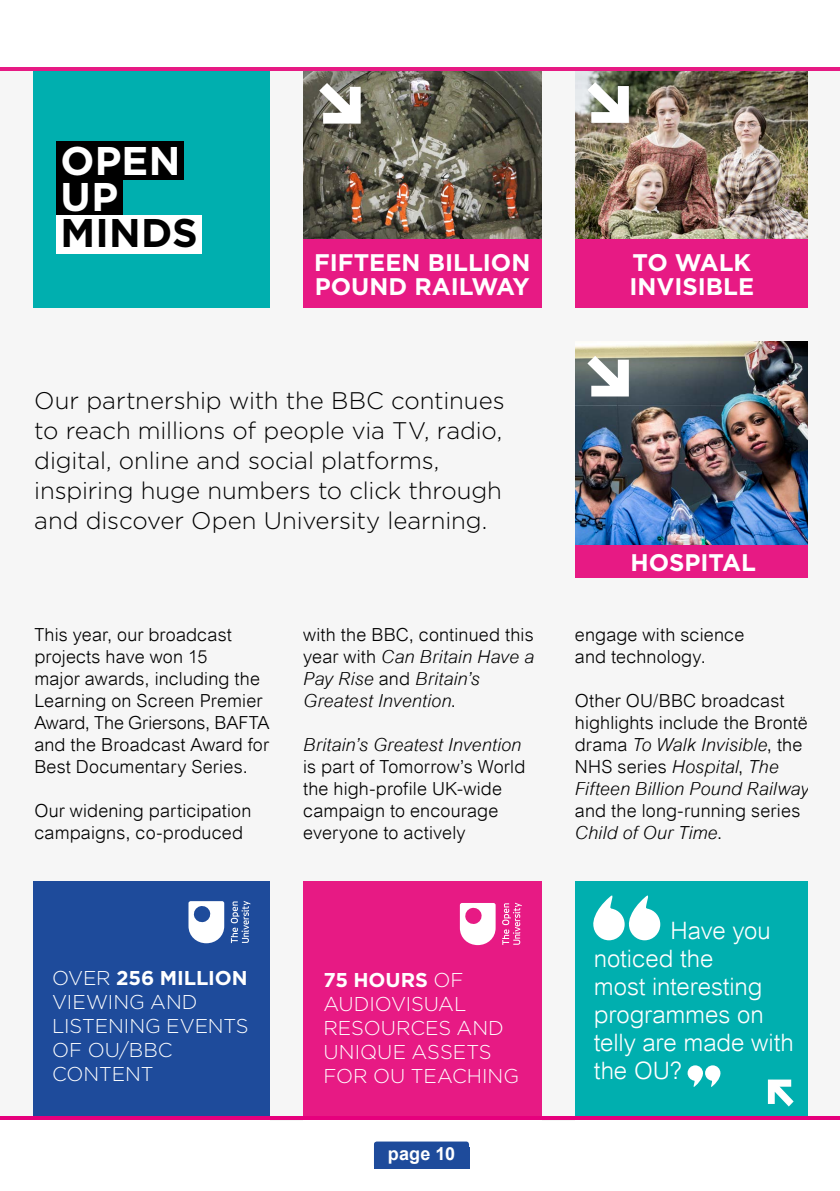
<style>
.page{position:relative;width:840px;height:1191px;background:#fff}
.page>*{position:absolute;margin:0;border:0;box-sizing:border-box;transform-origin:0 0}
.t1{font:700 40px/36px "Gotham";letter-spacing:.005em;color:#fff}
.t2{font:700 40px "Gotham";letter-spacing:.005em;color:#000}
.t3{font:300 24px/30px "Gotham";letter-spacing:-.005em;color:#000}
.t4{font:300 24px/28px "Arial";letter-spacing:-.005em;color:#fff}
.t5{font:700 24px/24px "Gotham";color:#fff}
.t6{font:300 20px/24px "Gotham";letter-spacing:-.005em;color:#fff}
.t7{font:300 18px/22px "Arial";letter-spacing:.01em;color:#000}
.t8{font:italic 300 18px/22px "Arial";letter-spacing:.005em;color:#000}
.t9{font:700 18px "Arial";letter-spacing:.01em;color:#fff}
.s1{font-style:normal}
.s2{font-weight:700}
.s3{font-style:italic}
</style>
<div class="page">
<div style="left:0;top:68px;width:839px;height:1049px;background:#f6f6f6"></div>
<img style="left:303px;top:71px;width:239px;height:168px">
<div style="left:567px;top:876px;width:255px;height:265px;background:#00afaf"></div>
<div style="left:299px;top:875px;width:255px;height:265px;background:#e71a84"></div>
<div style="left:32px;top:874px;width:255px;height:244px;background:#1e4b9b"></div>
<div style="left:0;top:1118px;width:839px;height:73px;background:#fff"></div>
<div style="left:374px;top:1141px;width:95px;height:27px;background:#1e4b9b;border-radius:3px"></div>
<div style="left:374px;top:1147px;width:95px;height:21px;background:#1e4b9b"></div>
<div style="left:0;top:848px;width:839px;height:32px;background:#f6f6f6"></div>
<div style="left:33px;top:71px;width:242px;height:239px;background:#00afaf"></div>
<div style="left:56px;top:142px;width:127px;height:38px;background:#000"></div>
<div style="left:56px;top:180px;width:67px;height:35px;background:#000"></div>
<div style="left:56px;top:215px;width:145px;height:38px;background:#fff"></div>
<svg style="left:231px;top:901px;width:19px;height:42px"></svg>
<svg style="left:188px;top:901px;width:36px;height:42px"></svg>
<svg style="left:502px;top:902px;width:19px;height:43px"></svg>
<svg style="left:459px;top:903px;width:36px;height:42px"></svg>
<svg style="left:593px;top:895px;width:67px;height:45px"></svg>
<svg style="left:687px;top:1065px;width:33px;height:22px"></svg>
<svg style="left:767px;top:1079px;width:26px;height:27px"></svg>
<img style="left:575px;top:71px;width:233px;height:168px">
<img style="left:575px;top:341px;width:233px;height:204px">
<div style="left:302px;top:239px;width:240px;height:69px;background:#e71a84"></div>
<div style="left:571px;top:239px;width:240px;height:70px;background:#e71a84"></div>
<div style="left:574px;top:545px;width:237px;height:33px;background:#e71a84"></div>
<div style="left:270px;top:69px;width:33px;height:1051px;background:#f6f6f6"></div>
<div style="left:542px;top:69px;width:32px;height:1051px;background:#f6f6f6"></div>
<div style="left:808px;top:71px;width:31px;height:1049px;background:#f6f6f6"></div>
<svg style="left:319px;top:83px;width:41px;height:41px"></svg>
<svg style="left:587px;top:82px;width:41px;height:41px"></svg>
<svg style="left:587px;top:356px;width:41px;height:40px"></svg>
<hr style="left:0;top:68px;width:839px;height:3px;background:#e71a84">
<hr style="left:0;top:1116px;width:839px;height:4px;background:#e6007d">
<div style="left:0;top:308px;width:839px;height:33px;background:#f6f6f6"></div>
<h1 class="t1" style="left:61px;top:143px;width:121px">OPEN<br>UP</h1>
<h1 class="t2" style="left:61px;top:206px;width:138px">MINDS</h1>
<h2 class="t5" style="left:314px;top:250px;width:217px">FIFTEEN BILLION<br>POUND RAILWAY</h2>
<h2 class="t5" style="left:629px;top:251px;width:126px">TO WALK<br>INVISIBLE</h2>
<h2 class="t3" style="left:34px;top:385px;width:471px">Our partnership with the BBC continues to reach millions of people via TV, radio, digital, online and social platforms, inspiring huge numbers to click through and discover Open University learning.</h2>
<p class="t7" style="left:34px;top:624px;width:236px">This year, our broadcast projects have won 15<br>major awards, including the<br>Learning on Screen Premier<br>Award, The Griersons, BAFTA and the Broadcast Award for<br>Best Documentary Series.</p>
<p class="t7" style="left:34px;top:800px;width:218px">Our widening participation campaigns, co-produced</p>
<p class="t8" style="left:303px;top:624px;width:232px"><span class="s1">with the BBC, continued this year with</span> Can Britain Have a<br>Pay Rise <span class="s1">and</span> Britain’s<br>Greatest Invention<span class="s1">.</span></p>
<p class="t8" style="left:303px;top:734px;width:220px">Britain’s Greatest Invention</p>
<p class="t7" style="left:303px;top:756px;width:224px">is part of Tomorrow’s World the high-profile UK-wide campaign to encourage everyone to actively</p>
<p class="t6" style="left:52px;top:965px;width:198px">OVER <span class="s2">256 MILLION<br></span>VIEWING AND<br>LISTENING EVENTS<br>OF OU/BBC<br>CONTENT</p>
<p class="t6" style="left:323px;top:967px;width:197px"><span class="s2">75 HOURS</span> OF<br>AUDIOVISUAL<br>RESOURCES AND<br>UNIQUE ASSETS<br>FOR OU TEACHING</p>
<p class="t9" style="left:387px;top:1141px;width:69px">page 10</p>
<h2 class="t5" style="left:630px;top:550px;width:127px">HOSPITAL</h2>
<p class="t7" style="left:574px;top:624px;width:171px">engage with science and technology.</p>
<p class="t7" style="left:574px;top:690px;width:236px">Other OU/BBC broadcast highlights include the Brontë drama <span class="s3">To Walk Invisible</span>, the<br>NHS series <span class="s3">Hospital</span>, <span class="s3">The<br>Fifteen Billion Pound Railway</span></p>
<p class="t7" style="left:574px;top:800px;width:227px">and the long-running series<br><span class="s3">Child of Our Time</span>.</p>
<h2 class="t4" style="left:593px;top:916px;width:201px;text-indent:77px">Have you noticed the<br>most interesting programmes on telly are made with the OU?</h2>
</div>
